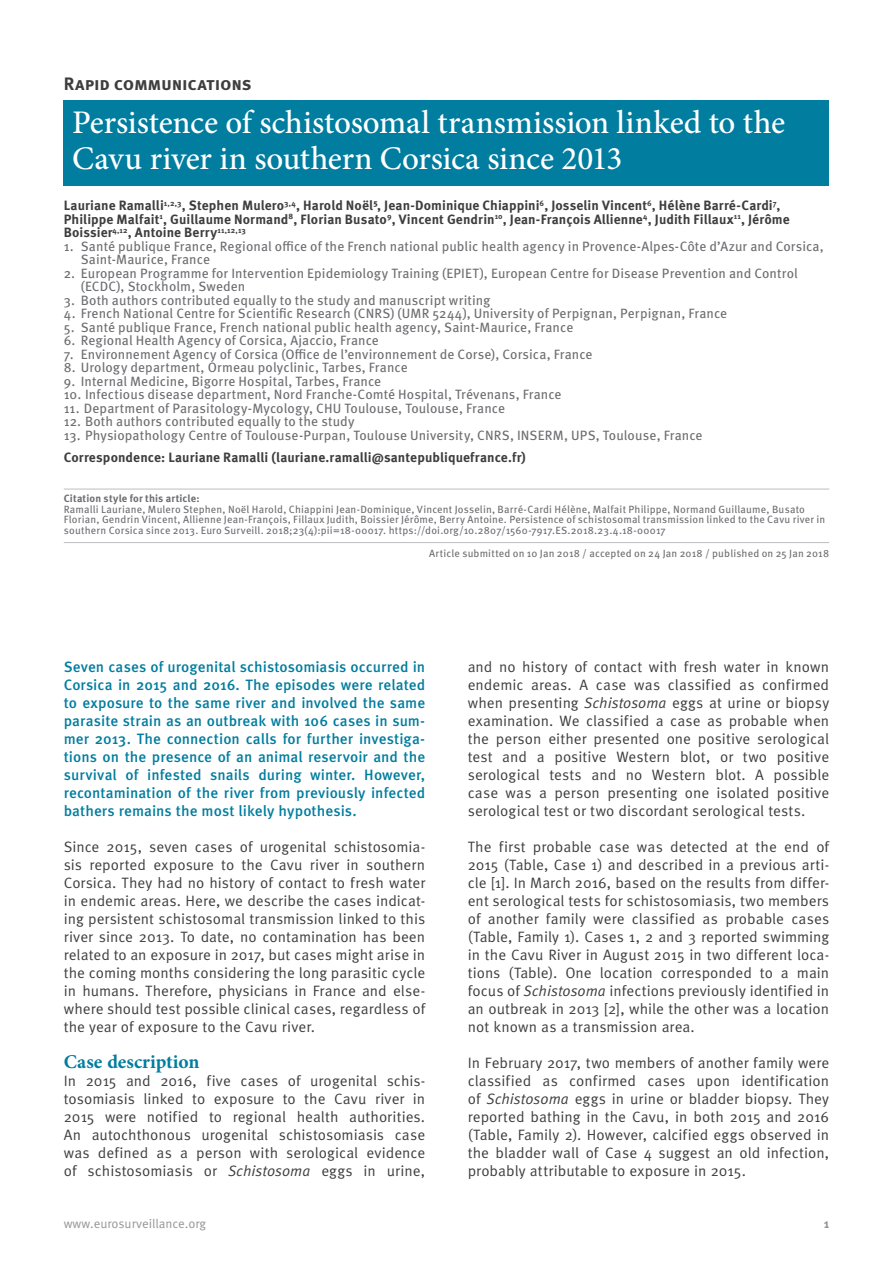
<style>
.page{position:relative;width:893px;height:1263px;background:#fff}
.page>*{position:absolute;margin:0;border:0;box-sizing:border-box;transform-origin:0 0}
.t1{font:500 33px/36px "Minion Pro";letter-spacing:-.005em;color:#fff}
.t2{font:700 19.5px "Minion Pro";color:#007d9f}
.t3{font:700 18px "Meta Pro";letter-spacing:-.015em;color:#3e3e3f}
.t4{font:15px/18px "Meta Pro";color:#3e3e3f;text-align:justify}
.t5{font:500 15px/18px "Meta Pro";letter-spacing:.005em;color:#007d9f;text-align:justify}
.t6{font:13.5px/13.5px "Meta Pro";letter-spacing:.005em;color:#6c6d70}
.t7{font:700 13.5px/13.5px "Meta Pro";letter-spacing:.01em;color:#3e3e3f}
.t8{font:12.75px "Meta Pro";color:#939598}
.t9{font:700 12.75px "Meta Pro";color:#939598}
.t10{font:10.5px/10.5px "Meta Pro";letter-spacing:.015em;color:#6c6d70}
.t11{font:700 10.5px "Meta Pro";letter-spacing:.015em;color:#6c6d70}
.s1{font-style:italic}
</style>
<div class="page">
<hr style="left:64px;top:489px;width:765px;height:1px;background:#bcbdc0">
<hr style="left:64px;top:542px;width:765px;height:1px;background:#bcbdc0">
<div style="left:64px;top:100px;width:765px;height:86px;background:#007d9f"></div>
<p class="t3" style="left:64px;top:72px;width:189px">Rapid communications</p>
<h1 class="t1" style="left:72px;top:104px;width:714px">Persistence of schistosomal transmission linked to the<br>Cavu river in southern Corsica since 2013</h1>
<p class="t7" style="left:64px;top:199px;width:727px">Lauriane Ramalli<sup>1,2,3</sup>, Stephen Mulero<sup>3,4</sup>, Harold Noël⁵, Jean-Dominique Chiappini<sup>6</sup>, Josselin Vincent<sup>6</sup>, Hélène Barré-Cardi<sup>7</sup>,<br>Philippe Malfait<sup>1</sup>, Guillaume Normand<sup>8</sup>, Florian Busato<sup>9</sup>, Vincent Gendrin<sup>10</sup>, Jean-François Allienne<sup>4</sup>, Judith Fillaux<sup>11</sup>, Jérôme<br>Boissier<sup>4,12</sup>, Antoine Berry<sup>11,12,13</sup></p>
<p class="t6" style="left:81px;top:240px;width:745px;text-indent:-17px">1. Santé publique France, Regional office of the French national public health agency in Provence-Alpes-Côte d’Azur and Corsica,<br>Saint-Maurice, France</p>
<p class="t6" style="left:81px;top:267px;width:719px;text-indent:-17px">2. European Programme for Intervention Epidemiology Training (EPIET), European Centre for Disease Prevention and Control (ECDC), Stockholm, Sweden</p>
<p class="t6" style="left:64px;top:294px;width:428px">3. Both authors contributed equally to the study and manuscript writing</p>
<p class="t6" style="left:64px;top:307px;width:665px">4. French National Centre for Scientific Research (CNRS) (UMR 5244), University of Perpignan, Perpignan, France</p>
<p class="t6" style="left:64px;top:321px;width:511px">5. Santé publique France, French national public health agency, Saint-Maurice, France</p>
<p class="t6" style="left:64px;top:334px;width:317px">6. Regional Health Agency of Corsica, Ajaccio, France</p>
<p class="t6" style="left:64px;top:348px;width:530px">7. Environnement Agency of Corsica (Office de l’environnement de Corse), Corsica, France</p>
<p class="t6" style="left:64px;top:361px;width:345px">8. Urology department, Ormeau polyclinic, Tarbes, France</p>
<p class="t6" style="left:64px;top:375px;width:319px">9. Internal Medicine, Bigorre Hospital, Tarbes, France</p>
<p class="t6" style="left:64px;top:388px;width:499px">10. Infectious disease department, Nord Franche-Comté Hospital, Trévenans, France</p>
<p class="t6" style="left:64px;top:402px;width:443px">11. Department of Parasitology-Mycology, CHU Toulouse, Toulouse, France</p>
<p class="t6" style="left:64px;top:415px;width:292px">12. Both authors contributed equally to the study</p>
<p class="t6" style="left:64px;top:429px;width:640px">13. Physiopathology Centre of Toulouse-Purpan, Toulouse University, CNRS, INSERM, UPS, Toulouse, France</p>
<p class="t7" style="left:64px;top:451px;width:463px">Correspondence: Lauriane Ramalli (lauriane.ramalli@santepubliquefrance.fr)</p>
<p class="t11" style="left:64px;top:492px;width:137px">Citation style for this article:</p>
<p class="t10" style="left:64px;top:504px;width:763px">Ramalli Lauriane, Mulero Stephen, Noël Harold, Chiappini Jean-Dominique, Vincent Josselin, Barré-Cardi Hélène, Malfait Philippe, Normand Guillaume, Busato<br>Florian, Gendrin Vincent, Allienne Jean-François, Fillaux Judith, Boissier Jérôme, Berry Antoine. Persistence of schistosomal transmission linked to the Cavu river in southern Corsica since 2013. Euro Surveill. 2018;23(4):pii=18-00017. https://doi.org/10.2807/1560-7917.ES.2018.23.4.18-00017</p>
<p class="t10" style="left:429px;top:548px;width:401px">Article submitted on 10 Jan 2018 / accepted on 24 Jan 2018 / published on 25 Jan 2018</p>
<p class="t5" style="left:64px;top:658px;width:363px">Seven cases of urogenital schistosomiasis occurred in Corsica in 2015 and 2016. The episodes were related to exposure to the same river and involved the same parasite strain as an outbreak with 106 cases in sum&shy;mer 2013. The connection calls for further investiga&shy;tions on the presence of an animal reservoir and the survival of infested snails during winter. However, recontamination of the river from previously infected bathers remains the most likely hypothesis.</p>
<p class="t4" style="left:64px;top:838px;width:363px">Since 2015, seven cases of urogenital schistosomia&shy;sis reported exposure to the Cavu river in southern Corsica. They had no history of contact to fresh water in endemic areas. Here, we describe the cases indicat&shy;ing persistent schistosomal transmission linked to this river since 2013. To date, no contamination has been related to an exposure in 2017, but cases might arise in the coming months considering the long parasitic cycle in humans. Therefore, physicians in France and else&shy;where should test possible clinical cases, regardless of the year of exposure to the Cavu river.</p>
<h2 class="t2" style="left:64px;top:1048px;width:137px">Case description</h2>
<p class="t4" style="left:64px;top:1072px;width:363px">In 2015 and 2016, five cases of urogenital schis&shy;tosomiasis linked to exposure to the Cavu river in 2015 were notified to regional health authorities.<br>An autochthonous urogenital schistosomiasis case was defined as a person with serological evidence of schistosomiasis or <span class="s1">Schistosoma</span> eggs in urine,</p>
<p class="t4" style="left:468px;top:658px;width:363px">and no history of contact with fresh water in known endemic areas. A case was classified as confirmed when presenting <span class="s1">Schistosoma</span> eggs at urine or biopsy examination. We classified a case as probable when the person either presented one positive serological test and a positive Western blot, or two positive serological tests and no Western blot. A possible case was a person presenting one isolated positive serological test or two discordant serological tests.</p>
<p class="t4" style="left:468px;top:838px;width:363px">The first probable case was detected at the end of 2015 (Table, Case 1) and described in a previous arti&shy;cle [1]. In March 2016, based on the results from differ&shy;ent serological tests for schistosomiasis, two members of another family were classified as probable cases (Table, Family 1). Cases 1, 2 and 3 reported swimming in the Cavu River in August 2015 in two different loca&shy;tions (Table). One location corresponded to a main focus of <span class="s1">Schistosoma</span> infections previously identified in an outbreak in 2013 [2], while the other was a location not known as a transmission area.</p>
<p class="t4" style="left:468px;top:1054px;width:363px">In February 2017, two members of another family were classified as confirmed cases upon identification of <span class="s1">Schistosoma</span> eggs in urine or bladder biopsy. They reported bathing in the Cavu, in both 2015 and 2016 (Table, Family 2). However, calcified eggs observed in the bladder wall of Case 4 suggest an old infection, probably attributable to exposure in 2015.</p>
<p class="t8" style="left:64px;top:1215px;width:144px">www.eurosurveillance.org</p>
<p class="t9" style="left:824px;top:1215px;width:7px">1</p>
</div>
